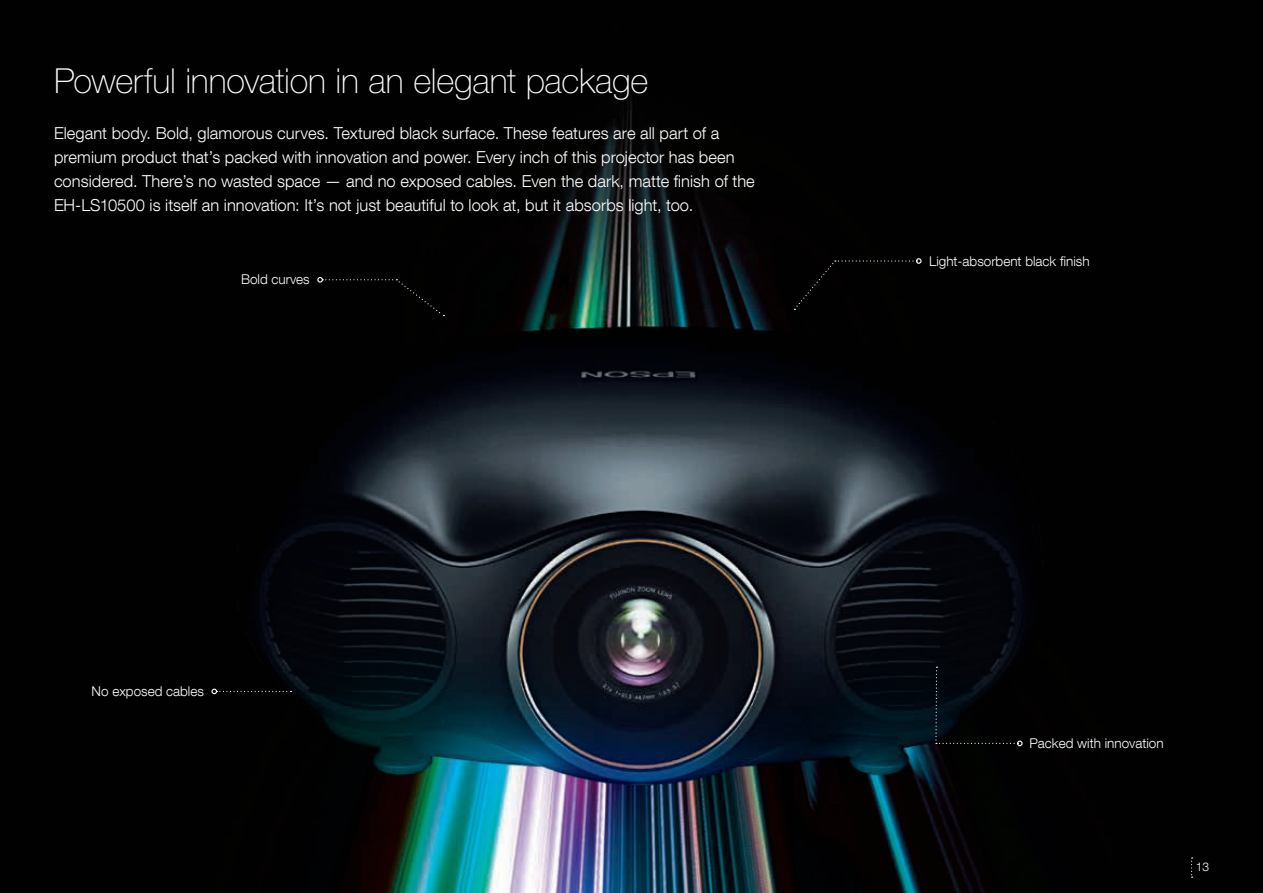
<style>
.page{position:relative;width:1263px;height:893px;background:#fff}
.page>*{position:absolute;margin:0;border:0;box-sizing:border-box;transform-origin:0 0}
.t1{font:100 34.5px "Helvetica Neue LT Pro";letter-spacing:-.01em;color:#fff}
.t2{font:300 16.5px/24px "Helvetica Neue LT Com";letter-spacing:.005em;color:#fff}
.t3{font:300 13.5px "Helvetica Neue LT Com";color:#fff}
.t4{font:300 12px "Helvetica Neue LT Com";color:#fff}
</style>
<div class="page">
<img style="left:0;top:0;width:1263px;height:893px">
<div style="left:317px;top:277px;width:127px;height:39px;background:#010101"></div>
<div style="left:794px;top:258px;width:127px;height:52px;background:#010101"></div>
<svg style="left:211px;top:689px;width:81px;height:5px"></svg>
<svg style="left:935px;top:667px;width:87px;height:79px;background:#04070a"></svg>
<img style="left:0;top:0;width:1px;height:568px">
<svg style="left:1191px;top:857px;width:1px;height:21px"></svg>
<h1 class="t1" style="left:54px;top:61px;width:596px">Powerful innovation in an elegant package</h1>
<p class="t2" style="left:54px;top:121px;width:702px">Elegant body. Bold, glamorous curves. Textured black surface. These features are all part of a premium product that’s packed with innovation and power. Every inch of this projector has been considered. There’s no wasted space — and no exposed cables. Even the dark, matte finish of the EH-LS10500 is itself an innovation: It’s not just beautiful to look at, but it absorbs light, too.</p>
<p class="t3" style="left:241px;top:271px;width:70px">Bold curves</p>
<p class="t3" style="left:92px;top:683px;width:114px">No exposed cables</p>
<p class="t3" style="left:929px;top:253px;width:162px">Light-absorbent black finish</p>
<p class="t3" style="left:1029px;top:735px;width:136px">Packed with innovation</p>
<p class="t4" style="left:1196px;top:859px;width:15px">13</p>
</div>
